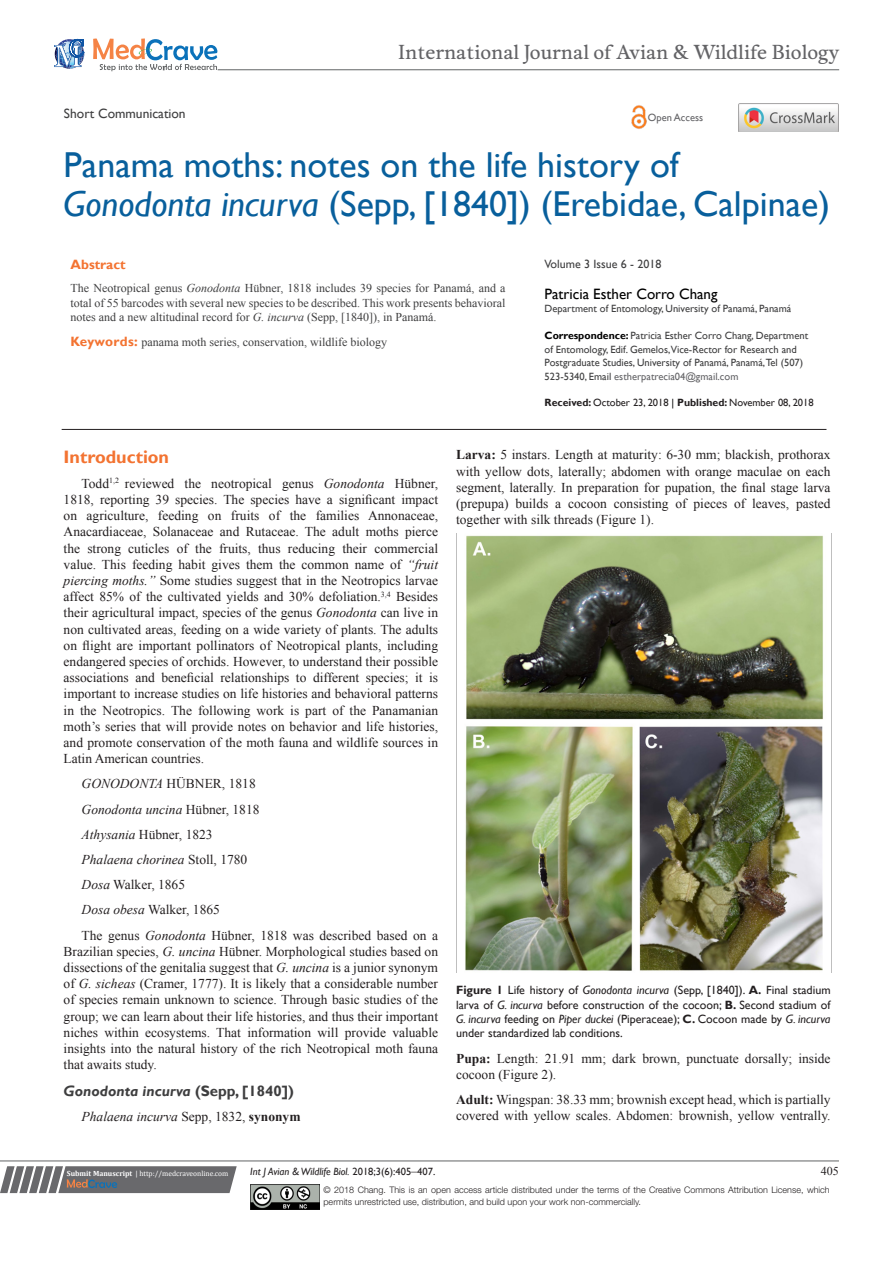
<style>
.page{position:relative;width:893px;height:1263px;background:#fff}
.page>*{position:absolute;margin:0;border:0;box-sizing:border-box;transform-origin:0 0}
.t1{font:36px/39px "Gill Sans";color:#085f9c}
.t2{font:18.6px "Musee";color:#636366}
.t3{font:700 18px "Gill Sans";color:#f37331}
.t4{font:italic 700 15px "Gill Sans";color:#3e3e3f}
.t5{font:15px "Gill Sans";color:#000}
.t6{font:13.5px/16.2px "Times New Roman";color:#231f20;text-align:justify}
.t7{font:italic 13.5px "Times New Roman";color:#231f20}
.t8{font:13.5px "Gill Sans";color:#3e3e3f}
.t9{font:700 13.5px "Gill Sans";color:#f37331}
.t10{font:12px/14.4px "Times New Roman";color:#3e3e3f;text-align:justify}
.t11{font:12px/14.4px "Gill Sans";color:#231f20;text-align:justify}
.t12{font:12px "Gill Sans";color:#3e3e3f}
.t13{font:12px "Times New Roman";color:#231f20}
.t14{font:10.5px/13.5px "Gill Sans";color:#3e3e3f}
.t15{font:10.5px "Gill Sans";color:#231f20}
.t16{font:italic 10.5px "Gill Sans";color:#231f20}
.t17{font:10.5px "Gill Sans";color:#636366}
.t18{font:300 9px/12px "Helvetica Neue LT Std";color:#231f20}
.t19{font:7.5px "Cambria";color:#fff}
.s1{font-style:italic}
.s2{font-weight:700;color:#000}
.s3{color:#636366}
.s4{font-weight:700}
.s5{color:#000}
.s6{font-family:"Gill Sans";font-weight:700;font-size:13.5px;color:#f37331}
.s7{font-style:normal}
.s8{font-weight:700;font-style:normal}
.s9{font-family:"Times New Roman";font-style:normal;font-size:12px}
</style>
<div class="page">
<svg style="left:0;top:1166px;width:237px;height:27px;background:#78787a"></svg>
<hr style="left:0;top:1161px;width:839px;height:1px;background:#626465">
<hr style="left:62px;top:429px;width:764px;height:1px;background:#231f20">
<img style="left:250px;top:1185px;width:69px;height:24px">
<svg style="left:54px;top:39px;width:30px;height:30px"></svg>
<svg style="left:93px;top:38px;width:124px;height:33px"></svg>
<hr style="left:218px;top:70px;width:621px;height:1px;background:#626465">
<img style="left:631px;top:105px;width:16px;height:24px">
<img style="left:739px;top:104px;width:99px;height:28px">
<img style="left:456px;top:534px;width:367px;height:439px">
<p class="t8" style="left:64px;top:105px;width:123px">Short Communication</p>
<p class="t2" style="left:398px;top:41px;width:442px">International Journal of Avian &amp; Wildlife Biology</p>
<p class="t17" style="left:648px;top:112px;width:57px">Open Access</p>
<p class="t1" style="left:64px;top:146px;width:768px">Panama moths: notes on the life history of<br><span class="s1">Gonodonta incurva</span> (Sepp, [1840]) (Erebidae, Calpinae)</p>
<p class="t12" style="left:545px;top:257px;width:118px">Volume 3 Issue 6 - 2018</p>
<p class="t5" style="left:545px;top:285px;width:174px">Patricia Esther Corro Chang</p>
<p class="t14" style="left:545px;top:302px;width:248px">Department of Entomology, University of Panamá, Panamá</p>
<p class="t14" style="left:545px;top:329px;width:265px"><span class="s2">Correspondence:</span> Patricia Esther Corro Chang, Department of Entomology, Edif. Gemelos,Vice-Rector for Research and Postgraduate Studies, University of Panamá, Panamá,Tel (507)<br>523-5340, Email <span class="s3">estherpatrecia04@gmail.com</span></p>
<p class="t15" style="left:545px;top:396px;width:271px"><span class="s4">Received:</span> October 23, 2018 <span class="s5">|</span> <span class="s4">Published:</span> November 08, 2018</p>
<p class="t9" style="left:71px;top:256px;width:57px">Abstract</p>
<p class="t10" style="left:71px;top:281px;width:437px">The Neotropical genus <span class="s1">Gonodonta</span> Hübner, 1818 includes 39 species for Panamá, and a total of 55 barcodes with several new species to be described. This work presents behavioral notes and a new altitudinal record for <span class="s1">G. incurva</span> (Sepp, [1840]), in Panamá.</p>
<p class="t10" style="left:71px;top:335px;width:318px"><span class="s6">Keywords:</span> panama moth series, conservation, wildlife biology</p>
<p class="t3" style="left:64px;top:446px;width:107px">Introduction</p>
<p class="t6" style="left:64px;top:475px;width:376px;text-indent:18px">Todd<sup>1,2</sup> reviewed the neotropical genus <span class="s1">Gonodonta</span> Hübner, 1818, reporting 39 species. The species have a significant impact on agriculture, feeding on fruits of the families Annonaceae, Anacardiaceae, Solanaceae and Rutaceae. The adult moths pierce the strong cuticles of the fruits, thus reducing their commercial value. This feeding habit gives them the common name of <span class="s1">“fruit piercing moths.”</span> Some studies suggest that in the Neotropics larvae affect 85% of the cultivated yields and 30% defoliation.<sup>3,4</sup> Besides their agricultural impact, species of the genus <span class="s1">Gonodonta</span> can live in non cultivated areas, feeding on a wide variety of plants. The adults on flight are important pollinators of Neotropical plants, including endangered species of orchids. However, to understand their possible associations and beneficial relationships to different species; it is important to increase studies on life histories and behavioral patterns in the Neotropics. The following work is part of the Panamanian moth’s series that will provide notes on behavior and life histories, and promote conservation of the moth fauna and wildlife sources in Latin American countries.</p>
<p class="t6" style="left:82px;top:775px;width:176px"><span class="s1">GONODONTA</span> HÜBNER, 1818</p>
<p class="t7" style="left:82px;top:800px;width:179px">Gonodonta uncina <span class="s7">Hübner, 1818</span></p>
<p class="t6" style="left:82px;top:826px;width:133px"><span class="s1">Athysania</span> Hübner, 1823</p>
<p class="t7" style="left:82px;top:850px;width:167px">Phalaena chorinea <span class="s7">Stoll, 1780</span></p>
<p class="t6" style="left:82px;top:876px;width:105px"><span class="s1">Dosa</span> Walker, 1865</p>
<p class="t6" style="left:82px;top:901px;width:140px"><span class="s1">Dosa obesa</span> Walker, 1865</p>
<p class="t6" style="left:64px;top:927px;width:376px;text-indent:18px">The genus <span class="s1">Gonodonta</span> Hübner, 1818 was described based on a Brazilian species, <span class="s1">G. uncina</span> Hübner. Morphological studies based on dissections of the genitalia suggest that <span class="s1">G. uncina</span> is a junior synonym of <span class="s1">G. sicheas</span> (Cramer, 1777). It is likely that a considerable number of species remain unknown to science. Through basic studies of the group; we can learn about their life histories, and thus their important niches within ecosystems. That information will provide valuable insights into the natural history of the rich Neotropical moth fauna that awaits study.</p>
<p class="t4" style="left:64px;top:1082px;width:232px">Gonodonta incurva <span class="s7">(Sepp, [1840])</span></p>
<p class="t7" style="left:82px;top:1108px;width:220px">Phalaena incurva <span class="s7">Sepp, 1832,</span> <span class="s8">synonym</span></p>
<p class="t6" style="left:456px;top:447px;width:376px"><span class="s4">Larva:</span> 5 instars. Length at maturity: 6-30 mm; blackish, prothorax with yellow dots, laterally; abdomen with orange maculae on each segment, laterally. In preparation for pupation, the final stage larva (prepupa) builds a cocoon consisting of pieces of leaves, pasted together with silk threads (Figure 1).</p>
<p class="t11" style="left:456px;top:983px;width:376px"><span class="s4">Figure 1</span> Life history of <span class="s1">Gonodonta incurva</span> (Sepp, [1840]). <span class="s4">A.</span> Final stadium larva of <span class="s1">G. incurva</span> before construction of the cocoon; <span class="s4">B.</span> Second stadium of <span class="s1">G. incurva</span> feeding on <span class="s1">Piper duckei</span> (Piperaceae); <span class="s4">C.</span> Cocoon made by <span class="s1">G. incurva </span>under standardized lab conditions.</p>
<p class="t6" style="left:456px;top:1050px;width:376px"><span class="s4">Pupa:</span> Length: 21.91 mm; dark brown, punctuate dorsally; inside cocoon (Figure 2).</p>
<p class="t6" style="left:456px;top:1091px;width:376px"><span class="s4">Adult:</span> Wingspan: 38.33 mm; brownish except head, which is partially covered with yellow scales. Abdomen: brownish, yellow ventrally.</p>
<p class="t19" style="left:67px;top:1169px;width:163px"><span class="s4">Submit Manuscript</span> | http://medcraveonline.com</p>
<p class="t16" style="left:250px;top:1165px;width:187px">Int J Avian &amp; Wildlife Biol. <span class="s7">2018;3(6):405</span><span class="s9">‒</span><span class="s7">407.</span></p>
<p class="t13" style="left:821px;top:1163px;width:19px">405</p>
<p class="t18" style="left:323px;top:1183px;width:508px">© 2018 Chang. This is an open access article distributed under the terms of the Creative Commons Attribution License, which permits unrestricted use, distribution, and build upon your work non-commercially.</p>
</div>
